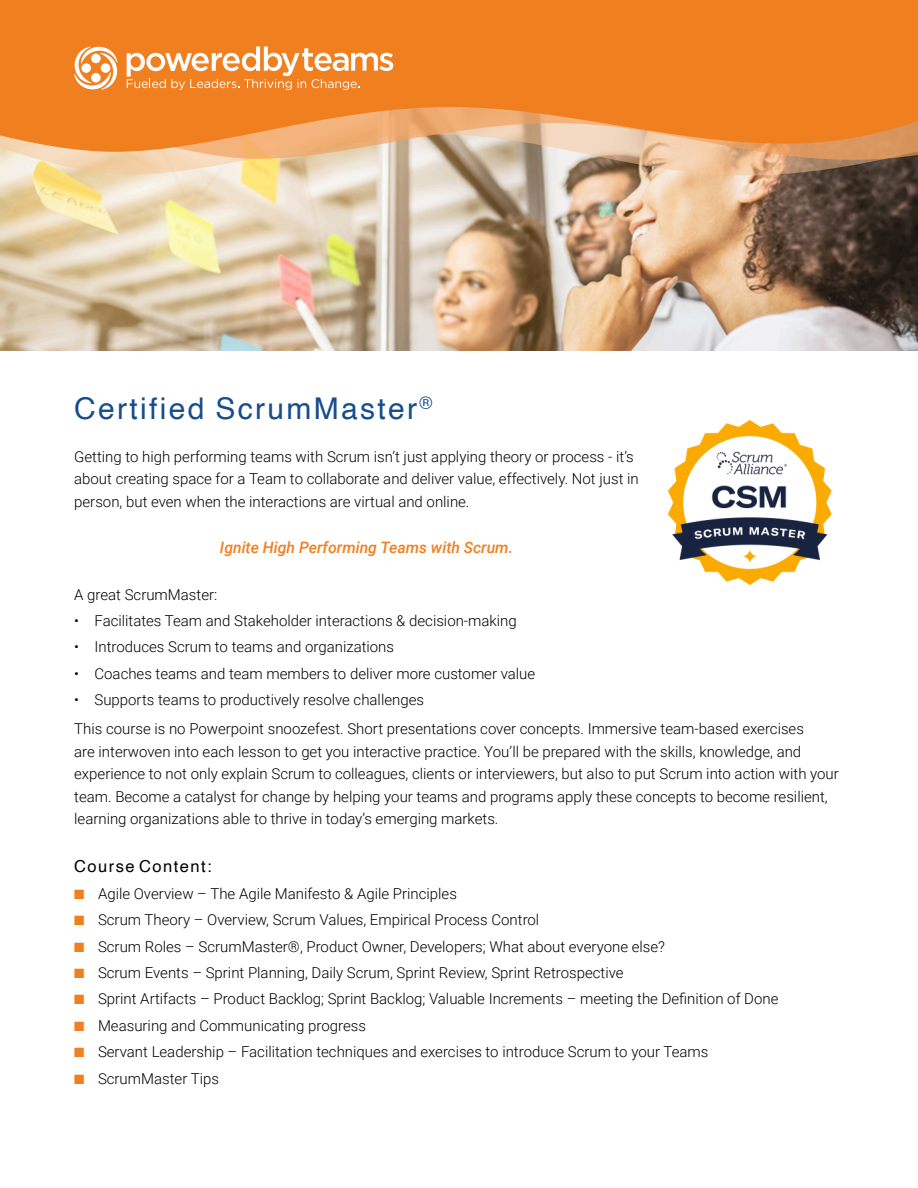
<style>
.page{position:relative;width:918px;height:1188px;background:#fff}
.page>*{position:absolute;margin:0;border:0;box-sizing:border-box;transform-origin:0 0}
.t1{font:30px "Helvetica";letter-spacing:.08em;color:#164d8d}
.t2{font:16.5px "Helvetica";letter-spacing:.09em;color:#000}
.t3{font:italic 500 15.75px "Roboto";color:#ef7f1f}
.t4{font:300 15px/22.5px "Roboto";color:#000}
.s1{color:#ef7f1f}
</style>
<div class="page">
<img style="left:0;top:176px;width:918px;height:175px">
<svg style="left:0;top:152px;width:918px;height:24px;background:#ceb79a"></svg>
<svg style="left:91px;top:152px;width:827px;height:8px;background:#ddba97"></svg>
<svg style="left:0;top:0;width:918px;height:152px;background:#ed872f"></svg>
<svg style="left:127px;top:46px;width:266px;height:44px"></svg>
<svg style="left:74px;top:47px;width:43px;height:43px"></svg>
<img style="left:668px;top:420px;width:164px;height:165px">
<h1 class="t1" style="left:74px;top:397px;width:360px">Certified ScrumMaster<sup>®</sup></h1>
<p class="t4" style="left:74px;top:447px;width:566px">Getting to high performing teams with Scrum isn’t just applying theory or process - it’s about creating space for a Team to collaborate and deliver value, effectively. Not just in person, but even when the interactions are virtual and online.</p>
<p class="t3" style="left:220px;top:541px;width:295px">Ignite High Performing Teams with Scrum.</p>
<p class="t4" style="left:74px;top:585px;width:145px">A great ScrumMaster:</p>
<p class="t4" style="left:74px;top:611px;width:444px">• Facilitates Team and Stakeholder interactions &amp; decision-making</p>
<p class="t4" style="left:74px;top:637px;width:321px">• Introduces Scrum to teams and organizations</p>
<p class="t4" style="left:74px;top:664px;width:463px">• Coaches teams and team members to deliver more customer value</p>
<p class="t4" style="left:74px;top:687px;width:731px;line-height:29.2px">• Supports teams to productively resolve challenges<br>This course is no Powerpoint snoozefest. Short presentations cover concepts. Immersive team-based exercises</p>
<p class="t4" style="left:74px;top:742px;width:766px">are interwoven into each lesson to get you interactive practice. You’ll be prepared with the skills, knowledge, and experience to not only explain Scrum to colleagues, clients or interviewers, but also to put Scrum into action with your team. Become a catalyst for change by helping your teams and programs apply these concepts to become resilient, learning organizations able to thrive in today’s emerging markets.</p>
<p class="t2" style="left:74px;top:860px;width:139px">Course Content:</p>
<p class="t4" style="left:74px;top:884px;width:384px"><span class="s1">■</span> Agile Overview – The Agile Manifesto &amp; Agile Principles</p>
<p class="t4" style="left:74px;top:910px;width:467px"><span class="s1">■</span> Scrum Theory – Overview, Scrum Values, Empirical Process Control</p>
<p class="t4" style="left:74px;top:937px;width:592px"><span class="s1">■</span> Scrum Roles – ScrumMaster®, Product Owner, Developers; What about everyone else?</p>
<p class="t4" style="left:74px;top:963px;width:551px"><span class="s1">■</span> Scrum Events – Sprint Planning, Daily Scrum, Sprint Review, Sprint Retrospective</p>
<p class="t4" style="left:74px;top:989px;width:706px"><span class="s1">■</span> Sprint Artifacts – Product Backlog; Sprint Backlog; Valuable Increments – meeting the Definition of Done</p>
<p class="t4" style="left:74px;top:1016px;width:293px"><span class="s1">■</span> Measuring and Communicating progress</p>
<p class="t4" style="left:74px;top:1042px;width:636px"><span class="s1">■</span> Servant Leadership – Facilitation techniques and exercises to introduce Scrum to your Teams</p>
<p class="t4" style="left:74px;top:1069px;width:146px"><span class="s1">■</span> ScrumMaster Tips</p>
</div>
